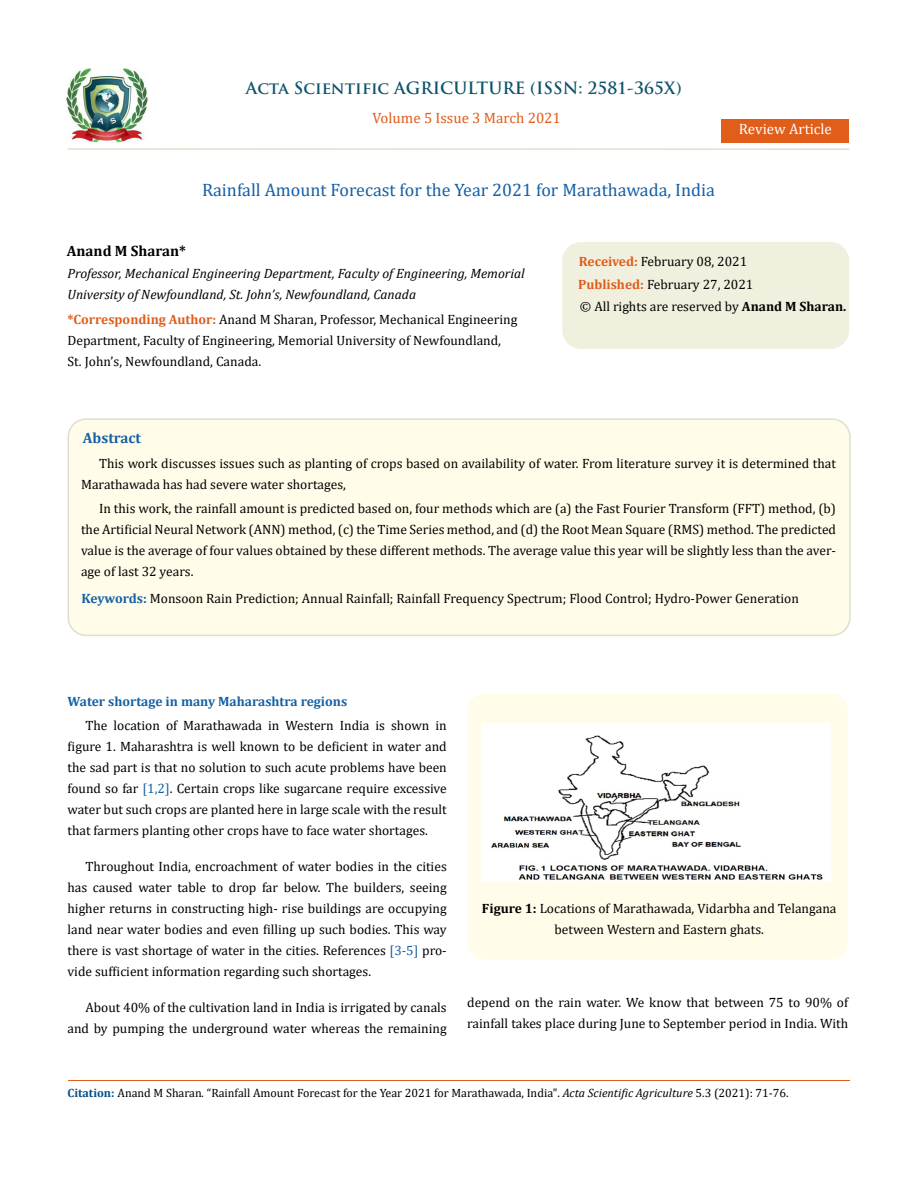
<style>
.page{position:relative;width:917px;height:1188px;background:#fff}
.page>*{position:absolute;margin:0;border:0;box-sizing:border-box;transform-origin:0 0}
.t1{font:18px "Cambria";color:#1560a6}
.t2{font:700 16.5px "Trajan Pro";color:#0e546a}
.t3{font:15px "Cambria";color:#e05d1a}
.t4{font:700 15px "Cambria";color:#000}
.t5{font:15px "Cambria";color:#fff}
.t6{font:700 15px "Cambria";color:#1560a6}
.t7{font:13.5px/21px "Cambria";color:#000}
.t8{font:italic 13.5px/21px "Cambria";color:#000}
.t9{font:700 13.5px "Cambria";color:#1560a6}
.t10{font:12px "Cambria";color:#000}
.s1{font-weight:700;color:#e05d1a}
.s2{font-weight:700}
.s3{font-weight:700;color:#1560a6}
.s4{color:#1560a6}
.s5{font-weight:700;color:#035089}
.s6{font-style:italic}
</style>
<div class="page">
<img style="left:67px;top:68px;width:80px;height:74px">
<div style="left:721px;top:119px;width:128px;height:23px;background:#e05d1a"></div>
<div style="left:563px;top:243px;width:285px;height:105px;background:#f1f0de;border-radius:18px"></div>
<div style="left:562px;top:242px;width:287px;height:107px;border:2px solid #f1f0de;border-radius:18px"></div>
<div style="left:68px;top:419px;width:781px;height:216px;background:#fffde9;border-radius:18px"></div>
<div style="left:67px;top:418px;width:783px;height:218px;border:2px solid #e0dfcd;border-radius:18px"></div>
<div style="left:467px;top:694px;width:381px;height:266px;background:#fffde9;border-radius:18px"></div>
<img style="left:481px;top:723px;width:349px;height:159px">
<hr style="left:68px;top:1081px;width:781px;height:1px;background:#e05d1a">
<hr style="left:67px;top:148px;width:782px;height:2px;background:#e0dfcd">
<p class="t2" style="left:246px;top:77px;width:437px">Acta Scientific AGRICULTURE (ISSN: 2581-365X)</p>
<p class="t3" style="left:372px;top:109px;width:190px">Volume 5 Issue 3 March 2021</p>
<h1 class="t1" style="left:202px;top:180px;width:514px">Rainfall Amount Forecast for the Year 2021 for Marathawada, India</h1>
<p class="t5" style="left:739px;top:120px;width:94px">Review Article</p>
<p class="t4" style="left:67px;top:240px;width:121px">Anand M Sharan*</p>
<p class="t8" style="left:67px;top:263px;width:459px">Professor, Mechanical Engineering Department, Faculty of Engineering, Memorial<br>University of Newfoundland, St. John’s, Newfoundland, Canada</p>
<p class="t7" style="left:67px;top:309px;width:451px"><span class="s1">*Corresponding Author:</span> Anand M Sharan, Professor, Mechanical Engineering<br>Department, Faculty of Engineering, Memorial University of Newfoundland,<br>St. John’s, Newfoundland, Canada.</p>
<p class="t7" style="left:578px;top:250px;width:177px;line-height:23px"><span class="s1">Received:</span> February 08, 2021<br><span class="s1">Published:</span> February 27, 2021</p>
<p class="t7" style="left:580px;top:295px;width:268px">© All rights are reserved by <span class="s2">Anand M Sharan.</span></p>
<p class="t6" style="left:83px;top:427px;width:60px">Abstract</p>
<p class="t7" style="left:81px;top:453px;width:756px;text-indent:18px">This work discusses issues such as planting of crops based on availability of water. From literature survey it is determined that<br>Marathawada has had severe water shortages,</p>
<p class="t7" style="left:81px;top:498px;width:756px;text-align:justify;text-indent:18px">In this work, the rainfall amount is predicted based on, four methods which are (a) the Fast Fourier Transform (FFT) method, (b) the Artificial Neural Network (ANN) method, (c) the Time Series method, and (d) the Root Mean Square (RMS) method. The predicted value is the average of four values obtained by these different methods. The average value this year will be slightly less than the aver&shy;age of last 32 years.</p>
<p class="t7" style="left:82px;top:588px;width:719px"><span class="s3">Keywords:</span> Monsoon Rain Prediction; Annual Rainfall; Rainfall Frequency Spectrum; Flood Control; Hydro-Power Generation</p>
<p class="t9" style="left:67px;top:692px;width:281px">Water shortage in many Maharashtra regions</p>
<p class="t7" style="left:67px;top:715px;width:381px;text-align:justify;text-indent:18px">The location of Marathawada in Western India is shown in figure 1. Maharashtra is well known to be deficient in water and the sad part is that no solution to such acute problems have been found so far <span class="s4">[1,2]</span>. Certain crops like sugarcane require excessive water but such crops are planted here in large scale with the result that farmers planting other crops have to face water shortages.</p>
<p class="t7" style="left:67px;top:856px;width:381px;text-align:justify;text-indent:18px">Throughout India, encroachment of water bodies in the cities has caused water table to drop far below. The builders, seeing higher returns in constructing high- rise buildings are occupying land near water bodies and even filling up such bodies. This way there is vast shortage of water in the cities. References <span class="s4">[3-5]</span> pro&shy;vide sufficient information regarding such shortages.</p>
<p class="t7" style="left:67px;top:997px;width:381px;text-align:right">About 40% of the cultivation land in India is irrigated by canals and by pumping the underground water whereas the remaining</p>
<p class="t7" style="left:482px;top:898px;width:356px;text-align:center"><span class="s2">Figure 1:</span> Locations of Marathawada, Vidarbha and Telangana between Western and Eastern ghats.</p>
<p class="t7" style="left:467px;top:992px;width:382px">depend on the rain water. We know that between 75 to 90% of rainfall takes place during June to September period in India. With</p>
<p class="t10" style="left:68px;top:1086px;width:722px"><span class="s5">Citation:</span> Anand M Sharan<span class="s6">.</span> “Rainfall Amount Forecast for the Year 2021 for Marathawada, India". <span class="s6">Acta Scientific Agriculture</span> 5.3 (2021): 71-76.</p>
</div>
